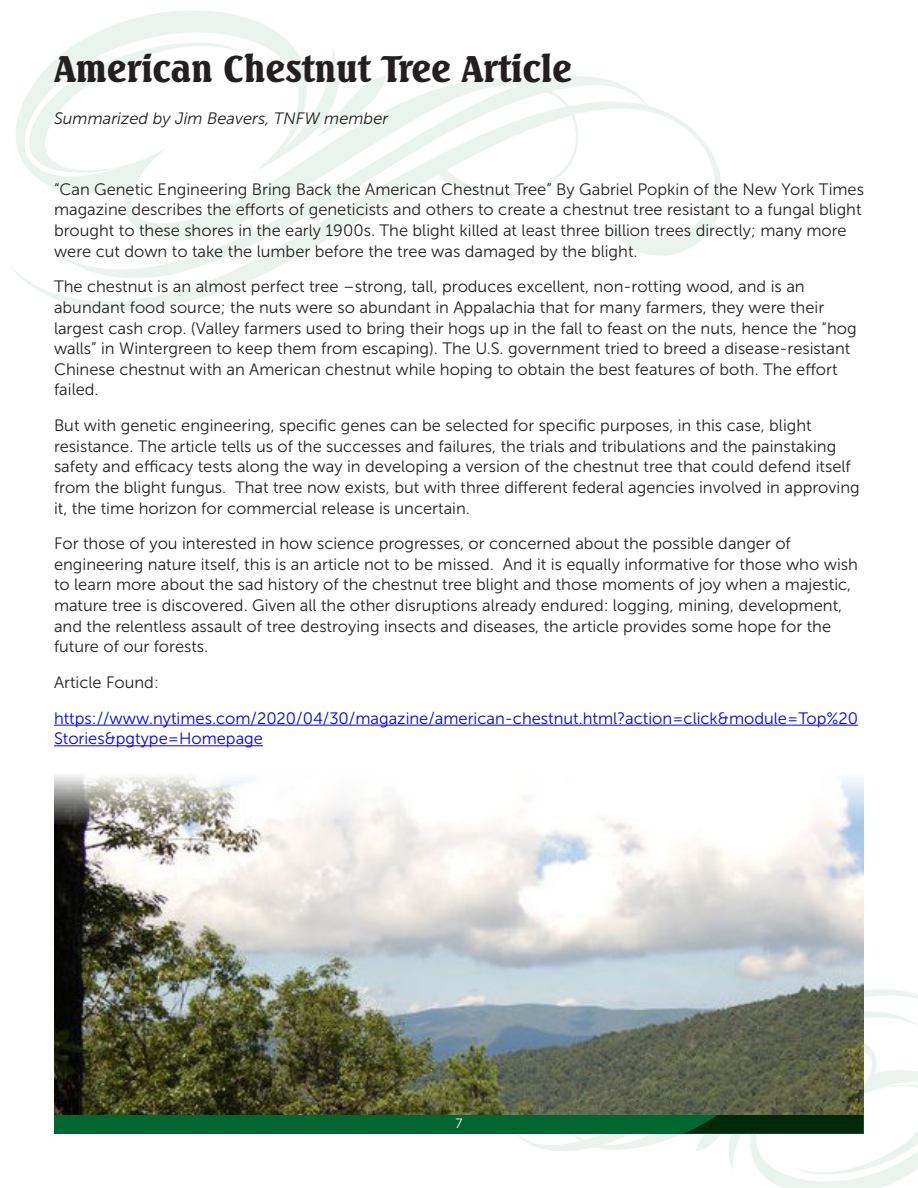
<style>
.page{position:relative;width:918px;height:1188px;background:#fff}
.page>*{position:absolute;margin:0;border:0;box-sizing:border-box;transform-origin:0 0}
.t1{font:900 36px "Saren";color:#231f20}
.t2{font:16.5px/20.7px "Museo Sans 300";color:#231f20}
.t3{font:16.5px/20.7px "Museo Sans 300";color:#00f}
.t4{font:italic 16.5px "Museo Sans 300";color:#231f20}
.t5{font:13.5px "Museo Sans 300";color:#fff}
</style>
<div class="page">
<div style="left:54px;top:1112px;width:810px;height:22px;background:#006731"></div>
<svg style="left:517px;top:989px;width:401px;height:199px"></svg>
<svg style="left:682px;top:1115px;width:182px;height:18px;background:#00300d"></svg>
<img style="left:54px;top:776px;width:810px;height:339px">
<svg style="left:10px;top:10px;width:712px;height:300px"></svg>
<hr style="left:54px;top:725px;width:804px;height:1px;background:#00f">
<hr style="left:54px;top:745px;width:209px;height:1px;background:#00f">
<h1 class="t1" style="left:54px;top:52px;width:520px">American Chestnut Tree Article</h1>
<p class="t4" style="left:54px;top:109px;width:336px">Summarized by Jim Beavers, TNFW member</p>
<p class="t2" style="left:54px;top:179px;width:812px">“Can Genetic Engineering Bring Back the American Chestnut Tree” By Gabriel Popkin of the New York Times magazine describes the efforts of geneticists and others to create a chestnut tree resistant to a fungal blight brought to these shores in the early 1900s. The blight killed at least three billion trees directly; many more were cut down to take the lumber before the tree was damaged by the blight.</p>
<p class="t2" style="left:54px;top:276px;width:804px">The chestnut is an almost perfect tree –strong, tall, produces excellent, non-rotting wood, and is an abundant food source; the nuts were so abundant in Appalachia that for many farmers, they were their largest cash crop. (Valley farmers used to bring their hogs up in the fall to feast on the nuts, hence the “hog walls” in Wintergreen to keep them from escaping). The U.S. government tried to breed a disease-resistant Chinese chestnut with an American chestnut while hoping to obtain the best features of both. The effort failed.</p>
<p class="t2" style="left:54px;top:415px;width:807px">But with genetic engineering, specific genes can be selected for specific purposes, in this case, blight resistance. The article tells us of the successes and failures, the trials and tribulations and the painstaking safety and efficacy tests along the way in developing a version of the chestnut tree that could defend itself from the blight fungus. That tree now exists, but with three different federal agencies involved in approving it, the time horizon for commercial release is uncertain.</p>
<p class="t2" style="left:54px;top:533px;width:805px">For those of you interested in how science progresses, or concerned about the possible danger of engineering nature itself, this is an article not to be missed. And it is equally informative for those who wish to learn more about the sad history of the chestnut tree blight and those moments of joy when a majestic, mature tree is discovered. Given all the other disruptions already endured: logging, mining, development, and the relentless assault of tree destroying insects and diseases, the article provides some hope for the future of our forests.</p>
<p class="t2" style="left:54px;top:672px;width:106px">Article Found:</p>
<p class="t3" style="left:54px;top:708px;width:806px">https://www.nytimes.com/2020/04/30/magazine/american-chestnut.html?action=click&amp;module=Top%20<br>Stories&amp;pgtype=Homepage</p>
<p class="t5" style="left:455px;top:1116px;width:9px">7</p>
</div>
